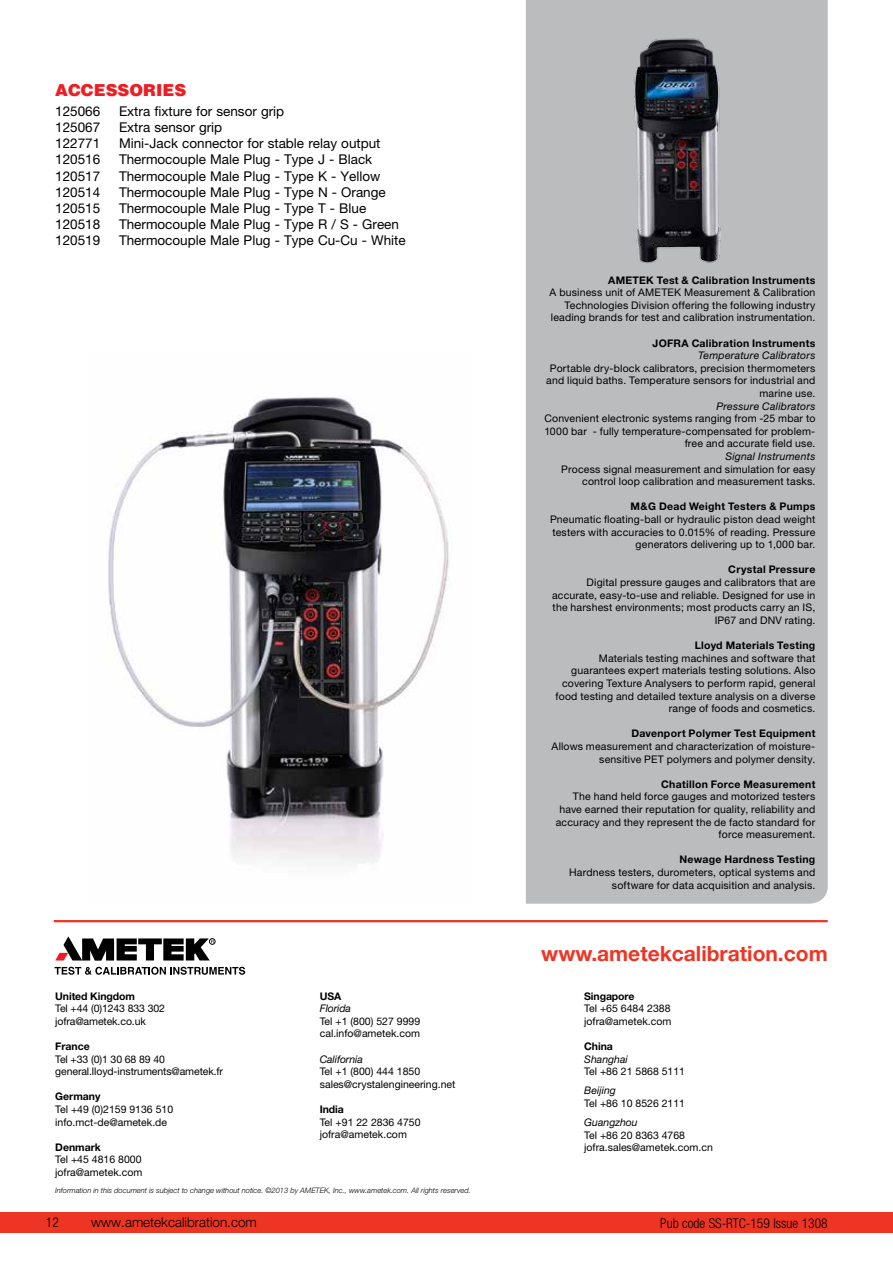
<style>
.page{position:relative;width:893px;height:1263px;background:#fff}
.page>*{position:absolute;margin:0;border:0;box-sizing:border-box;transform-origin:0 0}
.t1{font:700 21px "Helvetica Neue";color:#ee3524}
.t2{font:900 16.5px "Helvetica";color:#ed1d24}
.t3{font:13.5px "Helvetica Neue";color:#000}
.t4{font:300 condensed 13.5px "Helvetica Neue";color:#000}
.t5{font:300 13.5px "Helvetica Neue";color:#000}
.t6{font:10.5px/12.6px "Helvetica Neue";letter-spacing:.015em;color:#000;text-align:right}
.t7{font:700 10.5px "Helvetica Neue";letter-spacing:.025em;color:#000}
.t8{font:10.5px/12.6px "Helvetica Neue";letter-spacing:-.01em;color:#000}
.t9{font:italic 10.5px "Helvetica Neue";letter-spacing:.015em;color:#000}
.t10{font:700 10.5px "Helvetica Neue";letter-spacing:-.01em;color:#000}
.t11{font:italic 10.5px "Helvetica Neue";letter-spacing:-.01em;color:#000}
.t12{font:700 10.5px "Helvetica Neue";color:#000}
.t13{font:italic 300 7.5px "Helvetica Neue";color:#000}
</style>
<div class="page">
<div style="left:0;top:1212px;width:893px;height:21px;background:#ee3524"></div>
<hr style="left:54px;top:920px;width:774px;height:2px;background:#ee3524">
<div style="left:526px;top:0;width:302px;height:904px;background:#babcbe"></div>
<svg style="left:55px;top:967px;width:190px;height:8px"></svg>
<svg style="left:55px;top:936px;width:160px;height:25px"></svg>
<img style="left:600px;top:36px;width:153px;height:232px">
<img style="left:108px;top:395px;width:341px;height:468px">
<h2 class="t2" style="left:55px;top:80px;width:133px">ACCESSORIES</h2>
<p class="t3" style="left:55px;top:103px;width:47px">125066</p>
<p class="t3" style="left:119px;top:103px;width:167px">Extra fixture for sensor grip</p>
<p class="t3" style="left:55px;top:119px;width:47px">125067</p>
<p class="t3" style="left:119px;top:119px;width:105px">Extra sensor grip</p>
<p class="t3" style="left:55px;top:135px;width:47px">122771</p>
<p class="t3" style="left:119px;top:135px;width:263px">Mini-Jack connector for stable relay output</p>
<p class="t3" style="left:55px;top:152px;width:47px">120516</p>
<p class="t3" style="left:119px;top:152px;width:255px">Thermocouple Male Plug - Type J - Black</p>
<p class="t3" style="left:55px;top:168px;width:47px">120517</p>
<p class="t3" style="left:119px;top:168px;width:263px">Thermocouple Male Plug - Type K - Yellow</p>
<p class="t3" style="left:55px;top:184px;width:47px">120514</p>
<p class="t3" style="left:119px;top:184px;width:268px">Thermocouple Male Plug - Type N - Orange</p>
<p class="t3" style="left:55px;top:200px;width:47px">120515</p>
<p class="t3" style="left:119px;top:200px;width:249px">Thermocouple Male Plug - Type T - Blue</p>
<p class="t3" style="left:55px;top:216px;width:47px">120518</p>
<p class="t3" style="left:119px;top:216px;width:281px">Thermocouple Male Plug - Type R / S - Green</p>
<p class="t3" style="left:55px;top:233px;width:47px">120519</p>
<p class="t3" style="left:119px;top:233px;width:288px">Thermocouple Male Plug - Type Cu-Cu - White</p>
<p class="t10" style="left:55px;top:989px;width:81px">United Kingdom</p>
<p class="t8" style="left:55px;top:1002px;width:111px">Tel +44 (0)1243 833 302 jofra@ametek.co.uk</p>
<p class="t7" style="left:55px;top:1040px;width:36px">France</p>
<p class="t8" style="left:55px;top:1052px;width:169px">Tel +33 (0)1 30 68 89 40 general.lloyd-instruments@ametek.fr</p>
<p class="t12" style="left:55px;top:1090px;width:47px">Germany</p>
<p class="t6" style="left:55px;top:1103px;width:119px;text-align:left">Tel +49 (0)2159 9136 510 info.mct-de@ametek.de</p>
<p class="t12" style="left:55px;top:1140px;width:47px">Denmark</p>
<p class="t6" style="left:55px;top:1153px;width:89px;text-align:left">Tel +45 4816 8000 jofra@ametek.com</p>
<p class="t7" style="left:320px;top:989px;width:23px">USA</p>
<p class="t11" style="left:320px;top:1002px;width:33px">Florida</p>
<p class="t6" style="left:320px;top:1015px;width:102px;text-align:left">Tel +1 (800) 527 9999 cal.info@ametek.com</p>
<p class="t11" style="left:320px;top:1052px;width:45px">California</p>
<p class="t6" style="left:320px;top:1065px;width:137px;text-align:left">Tel +1 (800) 444 1850 sales@crystalengineering.net</p>
<p class="t7" style="left:320px;top:1103px;width:26px">India</p>
<p class="t6" style="left:320px;top:1115px;width:102px;text-align:left">Tel +91 22 2836 4750 jofra@ametek.com</p>
<p class="t13" style="left:55px;top:1186px;width:417px">Information in this document is subject to change without notice. ©2013 by AMETEK, Inc., www.ametek.com. All rights reserved.</p>
<p class="t7" style="left:608px;top:273px;width:209px">AMETEK Test &amp; Calibration Instruments</p>
<p class="t6" style="left:550px;top:286px;width:267px">A business unit of AMETEK Measurement &amp; Calibration<br>Technologies Division offering the following industry leading brands for test and calibration instrumentation.</p>
<p class="t7" style="left:653px;top:336px;width:164px">JOFRA Calibration Instruments</p>
<p class="t9" style="left:698px;top:349px;width:119px">Temperature Calibrators</p>
<p class="t6" style="left:546px;top:362px;width:271px">Portable dry-block calibrators, precision thermometers and liquid baths. Temperature sensors for industrial and marine use.</p>
<p class="t9" style="left:717px;top:400px;width:100px">Pressure Calibrators</p>
<p class="t6" style="left:544px;top:412px;width:272px">Convenient electronic systems ranging from -25 mbar to<br>1000 bar - fully temperature-compensated for problem&shy;free and accurate field use.</p>
<p class="t9" style="left:725px;top:450px;width:92px">Signal Instruments</p>
<p class="t6" style="left:561px;top:462px;width:256px">Process signal measurement and simulation for easy control loop calibration and measurement tasks.</p>
<p class="t7" style="left:630px;top:500px;width:187px">M&amp;G Dead Weight Testers &amp; Pumps</p>
<p class="t6" style="left:550px;top:513px;width:267px">Pneumatic floating-ball or hydraulic piston dead weight testers with accuracies to 0.015% of reading. Pressure generators delivering up to 1,000 bar.</p>
<p class="t7" style="left:728px;top:563px;width:89px">Crystal Pressure</p>
<p class="t6" style="left:552px;top:576px;width:265px">Digital pressure gauges and calibrators that are accurate, easy-to-use and reliable. Designed for use in the harshest environments; most products carry an IS, IP67 and DNV rating.</p>
<p class="t7" style="left:695px;top:639px;width:122px">Lloyd Materials Testing</p>
<p class="t6" style="left:556px;top:651px;width:261px">Materials testing machines and software that guarantees expert materials testing solutions. Also covering Texture Analysers to perform rapid, general food testing and detailed texture analysis on a diverse range of foods and cosmetics.</p>
<p class="t7" style="left:631px;top:727px;width:185px">Davenport Polymer Test Equipment</p>
<p class="t6" style="left:552px;top:740px;width:265px">Allows measurement and characterization of moisture&shy;sensitive PET polymers and polymer density.</p>
<p class="t7" style="left:661px;top:777px;width:156px">Chatillon Force Measurement</p>
<p class="t6" style="left:556px;top:790px;width:261px">The hand held force gauges and motorized testers have earned their reputation for quality, reliability and accuracy and they represent the de facto standard for force measurement.</p>
<p class="t7" style="left:679px;top:853px;width:137px">Newage Hardness Testing</p>
<p class="t6" style="left:569px;top:866px;width:248px">Hardness testers, durometers, optical systems and software for data acquisition and analysis.</p>
<h1 class="t1" style="left:541px;top:940px;width:288px">www.ametekcalibration.com</h1>
<p class="t10" style="left:584px;top:989px;width:52px">Singapore</p>
<p class="t6" style="left:584px;top:1002px;width:89px;text-align:left">Tel +65 6484 2388 jofra@ametek.com</p>
<p class="t7" style="left:584px;top:1040px;width:30px">China</p>
<p class="t9" style="left:584px;top:1052px;width:45px">Shanghai</p>
<p class="t6" style="left:584px;top:1065px;width:102px">Tel +86 21 5868 5111</p>
<p class="t9" style="left:584px;top:1084px;width:33px">Beijing</p>
<p class="t6" style="left:584px;top:1097px;width:102px">Tel +86 10 8526 2111</p>
<p class="t9" style="left:584px;top:1116px;width:55px">Guangzhou</p>
<p class="t6" style="left:584px;top:1128px;width:130px;text-align:left">Tel +86 20 8363 4768 jofra.sales@ametek.com.cn</p>
<p class="t4" style="left:46px;top:1215px;width:14px">12</p>
<p class="t5" style="left:91px;top:1214px;width:167px">www.ametekcalibration.com</p>
<p class="t4" style="left:660px;top:1215px;width:169px">Pub code SS-RTC-159 Issue 1308</p>
</div>
